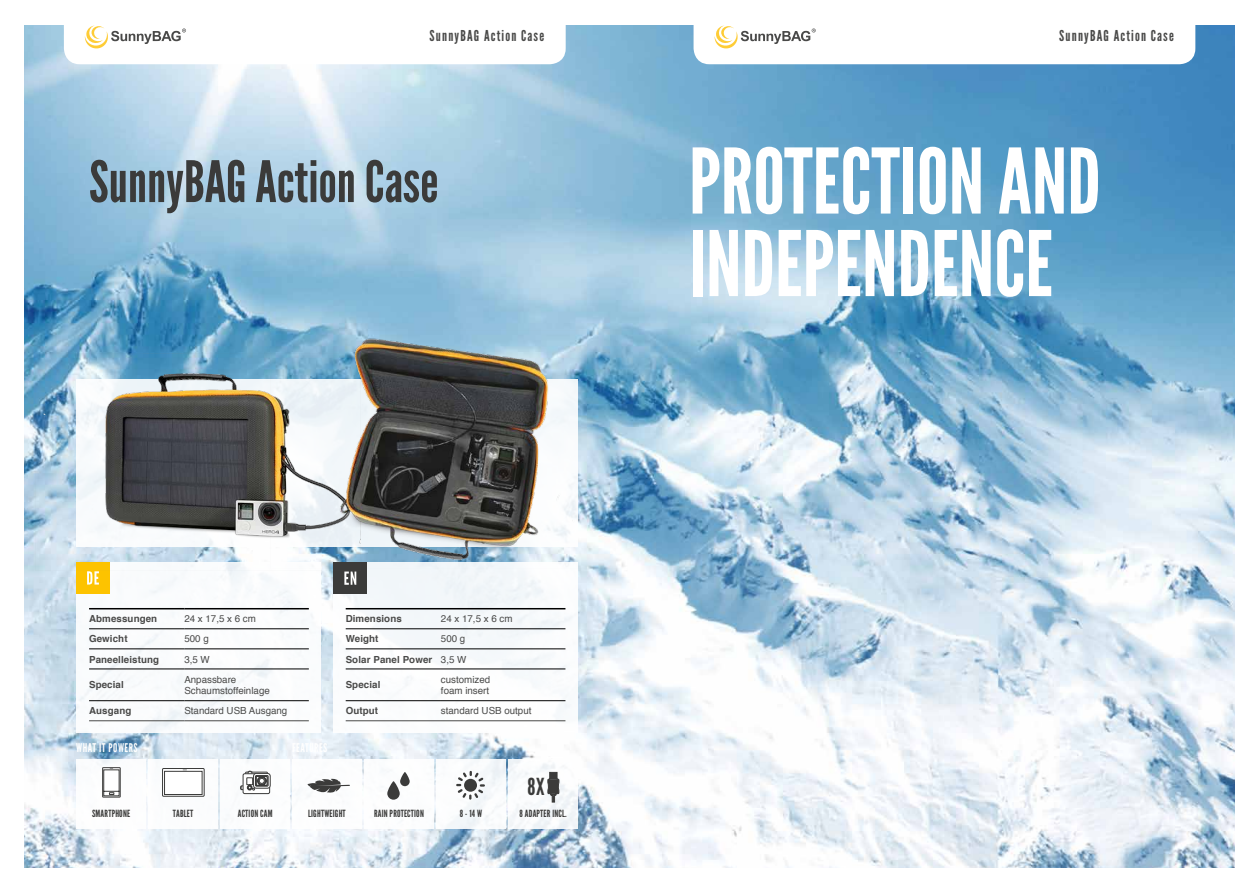
<style>
.page{position:relative;width:1259px;height:893px;background:#fff}
.page>*{position:absolute;margin:0;border:0;box-sizing:border-box;transform-origin:0 0}
.t1{font:90px/82.5px "League Gothic";color:#fff}
.t2{font:57px "League Gothic";color:#3b3b3a}
.t3{font:23.4px "League Gothic";color:#3b3b3a}
.t4{font:15px "League Gothic";letter-spacing:.08em;color:#494948}
.t5{font:12px "League Gothic";letter-spacing:.04em;color:#fff}
.t6{font:9.9px "League Gothic";letter-spacing:.02em;color:#3b3b3a}
.t7{font:9.75px/11.7px "Helvetica";color:#494948}
.t8{font:700 9.75px/20.1px "Helvetica";letter-spacing:.01em;color:#494948;text-align:right}
.s1{font-weight:400}
</style>
<div class="page">
<img style="left:24px;top:26px;width:1210px;height:841px">
<svg style="left:64px;top:25px;width:502px;height:39px"></svg>
<svg style="left:693px;top:25px;width:502px;height:39px"></svg>
<div style="left:76px;top:562px;width:245px;height:171px;background:#fff"></div>
<div style="left:334px;top:563px;width:244px;height:170px;background:#fff"></div>
<div style="left:76px;top:562px;width:34px;height:32px;background:#fdc300"></div>
<svg style="left:87px;top:571px;width:12px;height:14px"></svg>
<div style="left:334px;top:562px;width:33px;height:32px;background:#3b3b3a"></div>
<svg style="left:344px;top:571px;width:12px;height:14px"></svg>
<hr style="left:89px;top:628px;width:95px;height:1px;background:#000">
<hr style="left:184px;top:628px;width:125px;height:1px;background:#000">
<hr style="left:89px;top:649px;width:95px;height:1px;background:#000">
<hr style="left:184px;top:649px;width:125px;height:1px;background:#000">
<hr style="left:89px;top:669px;width:95px;height:1px;background:#000">
<hr style="left:184px;top:669px;width:125px;height:1px;background:#000">
<hr style="left:89px;top:700px;width:95px;height:1px;background:#000">
<hr style="left:184px;top:700px;width:125px;height:1px;background:#000">
<hr style="left:89px;top:720px;width:95px;height:1px;background:#494948">
<hr style="left:184px;top:720px;width:125px;height:1px;background:#494948">
<hr style="left:89px;top:608px;width:95px;height:1px;background:#000">
<hr style="left:184px;top:608px;width:125px;height:1px;background:#000">
<hr style="left:346px;top:628px;width:95px;height:1px;background:#000">
<hr style="left:441px;top:628px;width:124px;height:1px;background:#000">
<hr style="left:346px;top:649px;width:95px;height:1px;background:#000">
<hr style="left:441px;top:649px;width:124px;height:1px;background:#000">
<hr style="left:346px;top:669px;width:95px;height:1px;background:#000">
<hr style="left:441px;top:669px;width:124px;height:1px;background:#000">
<hr style="left:346px;top:700px;width:95px;height:1px;background:#000">
<hr style="left:441px;top:700px;width:124px;height:1px;background:#000">
<hr style="left:346px;top:720px;width:95px;height:1px;background:#494948">
<hr style="left:441px;top:720px;width:124px;height:1px;background:#494948">
<hr style="left:346px;top:608px;width:95px;height:1px;background:#000">
<hr style="left:441px;top:608px;width:124px;height:1px;background:#000">
<div style="left:77px;top:759px;width:69px;height:69px;background:#fff"></div>
<div style="left:292px;top:759px;width:70px;height:69px;background:#fff"></div>
<div style="left:102px;top:767px;width:19px;height:30px;border:1px solid #3b3b3a"></div>
<svg style="left:103px;top:768px;width:17px;height:28px"></svg>
<div style="left:148px;top:759px;width:70px;height:69px;background:#fff"></div>
<div style="left:364px;top:759px;width:70px;height:69px;background:#fff"></div>
<div style="left:162px;top:768px;width:42px;height:29px;border:1px solid #3b3b3a"></div>
<div style="left:164px;top:771px;width:38px;height:24px;border:1px solid #3b3b3a"></div>
<div style="left:221px;top:759px;width:69px;height:69px;background:#fff"></div>
<div style="left:436px;top:759px;width:70px;height:69px;background:#fff"></div>
<div style="left:508px;top:759px;width:70px;height:69px;background:#fff"></div>
<svg style="left:240px;top:771px;width:30px;height:23px"></svg>
<svg style="left:456px;top:771px;width:29px;height:29px"></svg>
<div style="left:464px;top:779px;width:13px;height:13px;background:#3b3b3a;border-radius:50%"></div>
<svg style="left:387px;top:781px;width:13px;height:19px"></svg>
<svg style="left:400px;top:772px;width:10px;height:14px"></svg>
<svg style="left:307px;top:778px;width:43px;height:15px"></svg>
<svg style="left:547px;top:772px;width:12px;height:31px"></svg>
<img style="left:36px;top:353px;width:298px;height:217px">
<img style="left:270px;top:330px;width:357px;height:238px">
<h3 class="t4" style="left:429px;top:27px;width:116px">SunnyBAG Action Case</h3>
<h3 class="t4" style="left:1059px;top:27px;width:116px">SunnyBAG Action Case</h3>
<h2 class="t2" style="left:89px;top:148px;width:351px">SunnyBAG Action Case</h2>
<h1 class="t1" style="left:689px;top:141px;width:413px">PROTECTION AND<br>INDEPENDENCE</h1>
<p class="t8" style="left:89px;top:609px;width:70px">Abmessungen</p>
<p class="t7" style="left:184px;top:613px;width:73px">24 x 17,5 x 6 cm</p>
<p class="t8" style="left:89px;top:629px;width:40px">Gewicht</p>
<p class="t7" style="left:184px;top:633px;width:26px">500 g</p>
<p class="t8" style="left:89px;top:649px;width:72px">Paneelleistung</p>
<p class="t7" style="left:184px;top:654px;width:27px">3,5 W</p>
<p class="t8" style="left:89px;top:675px;width:36px">Special</p>
<p class="t7" style="left:184px;top:674px;width:87px">Anpassbare<br>Schaumstoffeinlage</p>
<p class="t8" style="left:89px;top:701px;width:44px">Ausgang</p>
<p class="t7" style="left:184px;top:705px;width:104px">Standard USB Ausgang</p>
<p class="t5" style="left:76px;top:741px;width:63px">WHAT IT POWERS</p>
<p class="t8" style="left:346px;top:609px;width:58px">Dimensions</p>
<p class="t7" style="left:441px;top:613px;width:73px">24 x 17,5 x 6 cm</p>
<p class="t8" style="left:346px;top:629px;width:34px">Weight</p>
<p class="t8" style="left:346px;top:629px;width:122px"><span class="s1">500 g<br></span>Solar Panel Power <span class="s1">3,5 W</span></p>
<p class="t8" style="left:346px;top:675px;width:36px">Special</p>
<p class="t7" style="left:441px;top:674px;width:51px">customized foam insert</p>
<p class="t8" style="left:346px;top:701px;width:34px">Output</p>
<p class="t7" style="left:441px;top:705px;width:92px">standard USB output</p>
<h3 class="t3" style="left:527px;top:773px;width:18px">8X</h3>
<p class="t6" style="left:92px;top:807px;width:40px">SMARTPHONE</p>
<p class="t6" style="left:173px;top:807px;width:22px">TABLET</p>
<p class="t6" style="left:374px;top:807px;width:51px">RAIN PROTECTION</p>
<p class="t6" style="left:238px;top:807px;width:36px">ACTION CAM</p>
<p class="t6" style="left:308px;top:807px;width:39px">LIGHTWEIGHT</p>
<p class="t6" style="left:460px;top:807px;width:24px">8 - 14 W</p>
<p class="t6" style="left:519px;top:807px;width:49px">8 ADAPTER INCL.</p>
</div>
